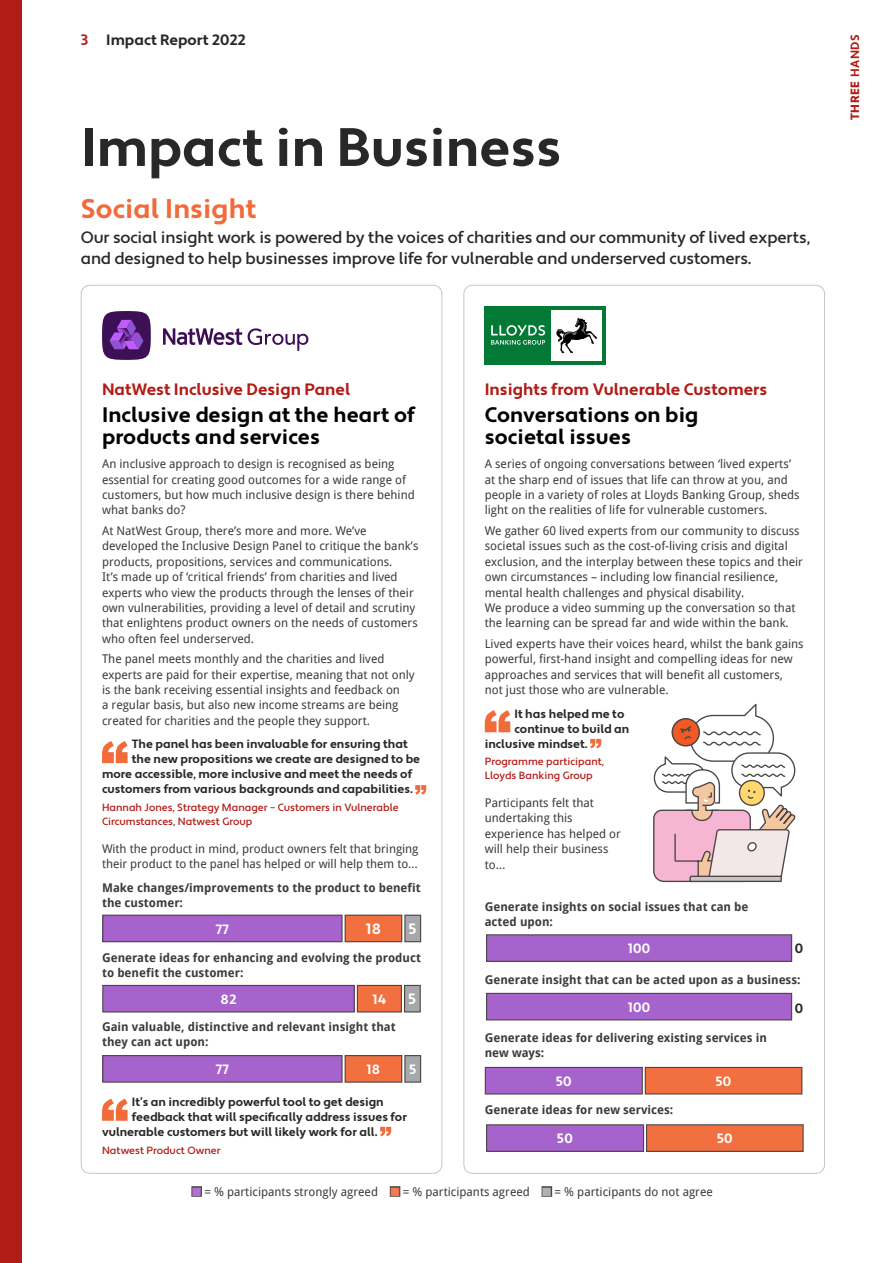
<style>
.page{position:relative;width:893px;height:1263px;background:#fff}
.page>*{position:absolute;margin:0;border:0;box-sizing:border-box;transform-origin:0 0}
.t1{font:700 54px "Apertura";color:#282827}
.t2{font:700 27px "Apertura";letter-spacing:.005em;color:#f26b3d}
.t3{font:700 21px/22.5px "Apertura";letter-spacing:.005em;color:#000}
.t4{font:500 16.5px/21px "Apertura";letter-spacing:-.01em;color:#282827}
.t5{font:700 16.5px "Apertura";color:#b21c17}
.t6{font:700 15px "Apertura";color:#282827}
.t7{font:700 15px "Apertura";color:#fff}
.t8{font:700 13.5px "Apertura";letter-spacing:.02em;color:#fff}
.t9{font:700 13.5px "Apertura";color:#282827}
.t10{font:12px/15.3px "Droid Sans";color:#3c3c3b}
.t11{font:700 12px/15px "Droid Sans";color:#3c3c3b}
.t12{font:700 12px "Apertura";color:#282827}
.t13{font:900 12px "Apertura";letter-spacing:.05em;color:#b21c17}
.t14{font:500 10.5px/13.5px "Apertura";color:#b21c17}
.s1{color:#b21c17}
.s2{font-weight:700}
.s3{color:#4d4545}
</style>
<div class="page">
<div style="left:0;top:0;width:21px;height:1263px;background:#b21c17"></div>
<div style="left:485px;top:306px;width:121px;height:59px;background:#027a35"></div>
<svg style="left:491px;top:325px;width:54px;height:20px"></svg>
<div style="left:552px;top:310px;width:50px;height:51px;background:#fff"></div>
<svg style="left:556px;top:318px;width:41px;height:35px"></svg>
<div style="left:405px;top:915px;width:16px;height:27px;background:#a6a8ab"></div>
<div style="left:404px;top:915px;width:17px;height:27px;border:1px solid #4d4545"></div>
<div style="left:103px;top:915px;width:239px;height:27px;background:#a663cc"></div>
<div style="left:102px;top:915px;width:241px;height:27px;border:1px solid #4d4545"></div>
<div style="left:345px;top:915px;width:57px;height:27px;background:#f27040"></div>
<div style="left:345px;top:915px;width:57px;height:27px;border:1px solid #4d4545"></div>
<div style="left:405px;top:1055px;width:16px;height:27px;background:#a6a8ab"></div>
<div style="left:404px;top:1055px;width:17px;height:28px;border:1px solid #4d4545"></div>
<div style="left:103px;top:1055px;width:239px;height:27px;background:#a663cc"></div>
<div style="left:102px;top:1055px;width:241px;height:28px;border:1px solid #4d4545"></div>
<div style="left:345px;top:1055px;width:57px;height:27px;background:#f27040"></div>
<div style="left:345px;top:1055px;width:57px;height:28px;border:1px solid #4d4545"></div>
<div style="left:405px;top:985px;width:15px;height:27px;background:#a6a8ab"></div>
<div style="left:404px;top:985px;width:17px;height:27px;border:1px solid #4d4545"></div>
<div style="left:103px;top:985px;width:251px;height:27px;background:#a663cc"></div>
<div style="left:102px;top:985px;width:253px;height:27px;border:1px solid #4d4545"></div>
<div style="left:357px;top:985px;width:44px;height:27px;background:#f27040"></div>
<div style="left:357px;top:985px;width:45px;height:27px;border:1px solid #4d4545"></div>
<div style="left:487px;top:1125px;width:156px;height:26px;background:#a663cc"></div>
<div style="left:486px;top:1124px;width:158px;height:28px;border:1px solid #4d4545"></div>
<div style="left:485px;top:1067px;width:157px;height:27px;background:#a663cc"></div>
<div style="left:485px;top:1067px;width:158px;height:27px;border:1px solid #4d4545"></div>
<div style="left:647px;top:1125px;width:156px;height:26px;background:#f27040"></div>
<div style="left:646px;top:1124px;width:158px;height:28px;border:1px solid #4d4545"></div>
<div style="left:645px;top:1067px;width:157px;height:27px;background:#f27040"></div>
<div style="left:645px;top:1067px;width:157px;height:27px;border:1px solid #4d4545"></div>
<div style="left:487px;top:935px;width:305px;height:26px;background:#a663cc"></div>
<div style="left:486px;top:934px;width:306px;height:28px;border:1px solid #4d4545"></div>
<div style="left:487px;top:993px;width:305px;height:27px;background:#a663cc"></div>
<div style="left:486px;top:993px;width:306px;height:27px;border:1px solid #4d4545"></div>
<svg style="left:102px;top:741px;width:26px;height:22px"></svg>
<svg style="left:102px;top:1099px;width:26px;height:22px"></svg>
<svg style="left:485px;top:710px;width:25px;height:22px"></svg>
<svg style="left:415px;top:785px;width:11px;height:10px"></svg>
<svg style="left:380px;top:1127px;width:11px;height:9px"></svg>
<svg style="left:590px;top:739px;width:11px;height:9px"></svg>
<svg style="left:163px;top:328px;width:145px;height:23px"></svg>
<div style="left:102px;top:311px;width:49px;height:49px;background:#3d0f54;border-radius:50%"></div>
<svg style="left:109px;top:320px;width:34px;height:29px"></svg>
<svg style="left:653px;top:703px;width:143px;height:180px"></svg>
<p class="t6" style="left:81px;top:31px;width:166px"><span class="s1">3</span> Impact Report 2022</p>
<h1 class="t1" style="left:81px;top:115px;width:482px">Impact in Business</h1>
<h2 class="t2" style="left:81px;top:192px;width:177px">Social Insight</h2>
<h3 class="t4" style="left:81px;top:228px;width:731px">Our social insight work is powered by the voices of charities and our community of lived experts, and designed to help businesses improve life for vulnerable and underserved customers.</h3>
<p class="t13" style="left:848px;top:120px;width:88px;rotate:-90deg">THREE <span class="s2">HANDS</span></p>
<h3 class="t5" style="left:102px;top:379px;width:250px">NatWest Inclusive Design Panel</h3>
<h3 class="t3" style="left:102px;top:404px;width:314px">Inclusive design at the heart of products and services</h3>
<p class="t10" style="left:102px;top:456px;width:314px">An inclusive approach to design is recognised as being essential for creating good outcomes for a wide range of customers, but how much inclusive design is there behind what banks do?</p>
<p class="t10" style="left:102px;top:523px;width:318px">At NatWest Group, there’s more and more. We’ve developed the Inclusive Design Panel to critique the bank’s products, propositions, services and communications.<br>It’s made up of ‘critical friends’ from charities and lived experts who view the products through the lenses of their own vulnerabilities, providing a level of detail and scrutiny that enlightens product owners on the needs of customers who often feel underserved.</p>
<p class="t10" style="left:102px;top:651px;width:314px">The panel meets monthly and the charities and lived experts are paid for their expertise, meaning that not only is the bank receiving essential insights and feedback on<br>a regular basis, but also new income streams are being created for charities and the people they support.</p>
<p class="t12" style="left:132px;top:737px;width:278px">The panel has been invaluable for ensuring that</p>
<p class="t12" style="left:132px;top:752px;width:290px">the new propositions we create are designed to be</p>
<p class="t12" style="left:102px;top:767px;width:312px">more accessible, more inclusive and meet the needs of</p>
<p class="t12" style="left:102px;top:782px;width:312px">customers from various backgrounds and capabilities.</p>
<p class="t14" style="left:102px;top:801px;width:298px">Hannah Jones, Strategy Manager – Customers in Vulnerable<br>Circumstances, Natwest Group</p>
<p class="t10" style="left:102px;top:840px;width:318px">With the product in mind, product owners felt that bringing their product to the panel has helped or will help them to…</p>
<p class="t11" style="left:102px;top:879px;width:320px">Make changes/improvements to the product to benefit the customer:</p>
<p class="t8" style="left:216px;top:921px;width:15px">77</p>
<p class="t7" style="left:366px;top:920px;width:17px">18</p>
<p class="t7" style="left:409px;top:920px;width:9px">5</p>
<p class="t11" style="left:102px;top:949px;width:320px">Generate ideas for enhancing and evolving the product to benefit the customer:</p>
<p class="t8" style="left:221px;top:991px;width:17px">82</p>
<p class="t8" style="left:373px;top:991px;width:15px">14</p>
<p class="t7" style="left:409px;top:990px;width:9px">5</p>
<p class="t11" style="left:102px;top:1019px;width:295px">Gain valuable, distinctive and relevant insight that they can act upon:</p>
<p class="t8" style="left:216px;top:1061px;width:15px">77</p>
<p class="t8" style="left:367px;top:1061px;width:15px">18</p>
<p class="t8" style="left:409px;top:1061px;width:8px">5</p>
<p class="t12" style="left:132px;top:1095px;width:253px">It’s an incredibly powerful tool to get design</p>
<p class="t12" style="left:132px;top:1110px;width:277px">feedback that will specifically address issues for</p>
<p class="t12" style="left:102px;top:1125px;width:277px">vulnerable customers but will likely work for all.</p>
<p class="t14" style="left:102px;top:1144px;width:120px">Natwest Product Owner</p>
<h3 class="t5" style="left:485px;top:379px;width:284px">Insights from Vulnerable Customers</h3>
<h3 class="t3" style="left:485px;top:404px;width:215px">Conversations on big societal issues</h3>
<p class="t10" style="left:485px;top:456px;width:316px">A series of ongoing conversations between ‘lived experts’ at the sharp end of issues that life can throw at you, and people in a variety of roles at Lloyds Banking Group, sheds light on the realities of life for vulnerable customers.</p>
<p class="t10" style="left:485px;top:523px;width:320px">We gather 60 lived experts from our community to discuss societal issues such as the cost-of-living crisis and digital exclusion, and the interplay between these topics and their own circumstances – including low financial resilience, mental health challenges and physical disability.<br>We produce a video summing up the conversation so that the learning can be spread far and wide within the bank.</p>
<p class="t10" style="left:485px;top:636px;width:320px">Lived experts have their voices heard, whilst the bank gains powerful, first-hand insight and compelling ideas for new approaches and services that will benefit all customers, not just those who are vulnerable.</p>
<p class="t12" style="left:514px;top:706px;width:111px">It has helped me to</p>
<p class="t12" style="left:514px;top:721px;width:116px">continue to build an</p>
<p class="t12" style="left:485px;top:736px;width:105px">inclusive mindset.</p>
<p class="t14" style="left:485px;top:755px;width:121px">Programme participant,<br>Lloyds Banking Group</p>
<p class="t10" style="left:485px;top:795px;width:138px">Participants felt that undertaking this experience has helped or will help their business to…</p>
<p class="t11" style="left:485px;top:898px;width:265px">Generate insights on social issues that can be acted upon:</p>
<p class="t8" style="left:628px;top:940px;width:24px">100</p>
<p class="t9" style="left:795px;top:940px;width:10px">0</p>
<p class="t11" style="left:485px;top:971px;width:317px">Generate insight that can be acted upon as a business:</p>
<p class="t8" style="left:628px;top:999px;width:24px">100</p>
<p class="t9" style="left:795px;top:1000px;width:10px">0</p>
<p class="t11" style="left:485px;top:1030px;width:284px">Generate ideas for delivering existing services in new ways:</p>
<p class="t8" style="left:556px;top:1073px;width:17px">50</p>
<p class="t11" style="left:485px;top:1101px;width:190px">Generate ideas for new services:</p>
<p class="t8" style="left:557px;top:1130px;width:17px">50</p>
<p class="t8" style="left:716px;top:1073px;width:17px">50</p>
<p class="t8" style="left:717px;top:1130px;width:17px">50</p>
<p class="t10" style="left:192px;top:1183px;width:522px"><span class="s3">■</span> = % participants strongly agreed <span class="s3">■</span> = % participants agreed <span class="s3">■</span> = % participants do not agree</p>
</div>
